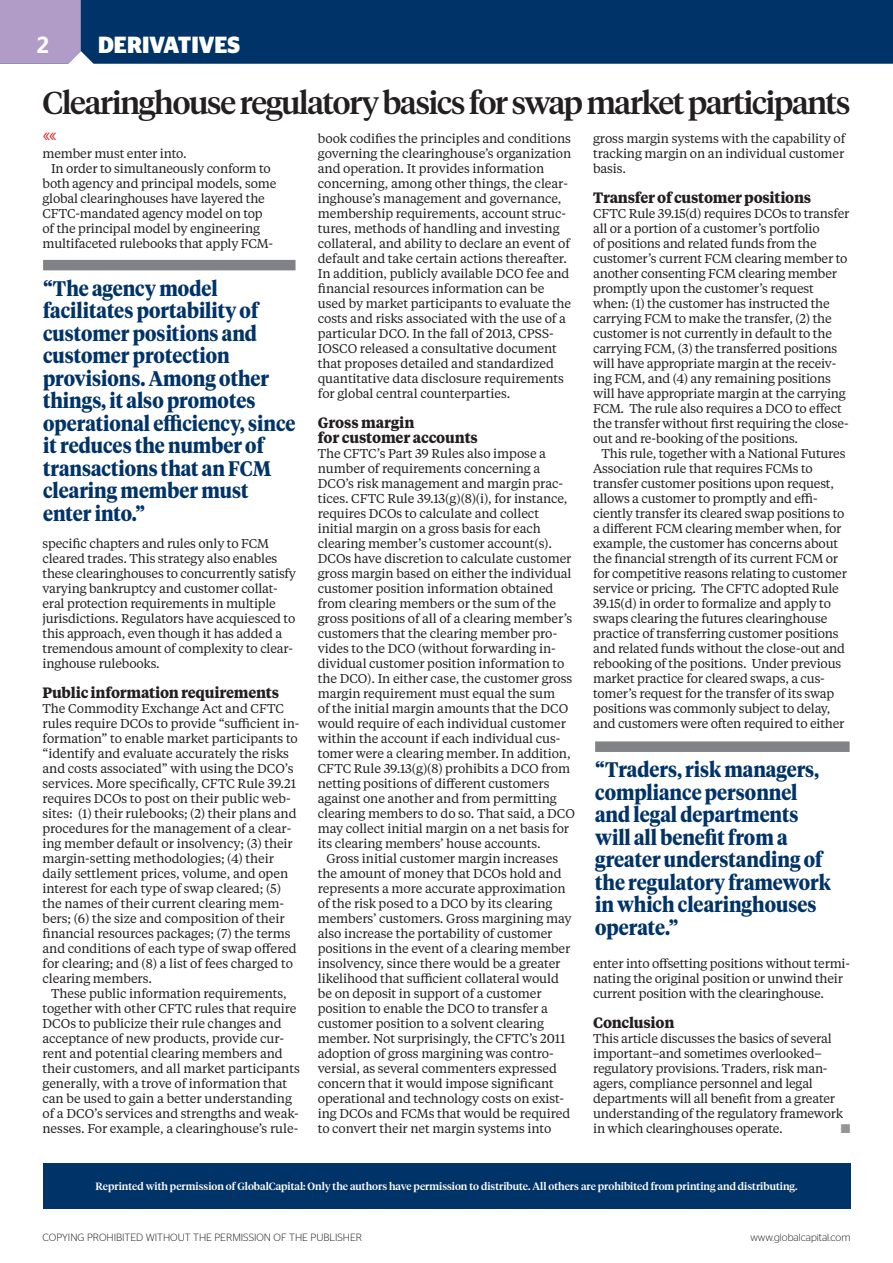
<style>
.page{position:relative;width:893px;height:1263px;background:#fff}
.page>*{position:absolute;margin:0;border:0;box-sizing:border-box;transform-origin:0 0}
.Headline_Tiempos_22{font:500 31.5px "Tiempos Headline";letter-spacing:-.035em;color:#231f20}
.t1{font:700 23.25px "Stag Sans";color:#fff;scale:.93 1}
.t2{font:500 23.25px "Stag Sans";color:#fff;scale:.93 1}
.t3{font:700 21px/22.5px "Tiempos Headline";color:#003367;scale:.9 1}
.Crosshead{font:700 15px/15px "Tiempos Text";letter-spacing:-.015em;color:#231f20;scale:.95 1}
.Body__Main__Tiempos{font:12.75px/15px "Tiempos Text";letter-spacing:-.01em;color:#231f20}
.Body__Main__Tiempos-2{font:12.75px "Zapf Dingbats ITC";color:#939598}
.Food_subheadline{font:500 10.5px "Tiempos Headline";color:#fff}
.t4{font:300 10.5px "Stag Sans";color:#231f20}
.t5{font:300 10.5px "Stag Sans";color:#231f20}
.Continued_on{font:10.5px "Stag Sans";color:#d1232a}
</style>
<div class="page">
<div style="left:81px;top:0;width:812px;height:64px;background:#003367"></div>
<div style="left:0;top:0;width:81px;height:64px;background:#b19cc7"></div>
<div style="left:43px;top:1163px;width:807px;height:45px;background:#003367"></div>
<div style="left:43px;top:260px;width:253px;height:10px;background:#808285"></div>
<div style="left:595px;top:741px;width:255px;height:11px;background:#808285"></div>
<p class="t2" style="left:37px;top:32px;width:14px">2</p>
<h2 class="t1" style="left:98px;top:31px;width:154px">DERIVATIVES</h2>
<p class="Headline_Tiempos_22" style="left:43px;top:81px;width:809px">Clearinghouse regulatory basics for swap market participants</p>
<p class="Continued_on" style="left:43px;top:130px;width:15px">&lt;&lt;&lt;&lt;</p>
<p class="Body__Main__Tiempos" style="left:43px;top:146px;width:146px">member must enter into.</p>
<p class="Body__Main__Tiempos" style="left:43px;top:161px;width:235px;text-indent:9px">In order to simultaneously conform to both agency and principal models, some global clearinghouses have layered the CFTC-mandated agency model on top of the principal model by engineering multifaceted rulebooks that apply FCM-</p>
<p class="t3" style="left:43px;top:276px;width:282px">“The agency model facilitates portability of customer positions and customer protection provisions. Among other things, it also promotes operational efficiency, since it reduces the number of transactions that an FCM clearing member must enter into.”</p>
<p class="Body__Main__Tiempos" style="left:43px;top:536px;width:255px">specific chapters and rules only to FCM cleared trades. This strategy also enables these clearinghouses to concurrently satisfy varying bankruptcy and customer collat&shy;eral protection requirements in multiple jurisdictions. Regulators have acquiesced to this approach, even though it has added a tremendous amount of complexity to clear&shy;inghouse rulebooks.</p>
<p class="Crosshead" style="left:43px;top:685px;width:250px">Public information requirements</p>
<p class="Body__Main__Tiempos" style="left:43px;top:701px;width:258px">The Commodity Exchange Act and CFTC rules require DCOs to provide “sufficient in&shy;formation” to enable market participants to “identify and evaluate accurately the risks and costs associated” with using the DCO’s services. More specifically, CFTC Rule 39.21 requires DCOs to post on their public web&shy;sites: (1) their rulebooks; (2) their plans and procedures for the management of a clear&shy;ing member default or insolvency; (3) their margin-setting methodologies; (4) their daily settlement prices, volume, and open interest for each type of swap cleared; (5) the names of their current clearing mem&shy;bers; (6) the size and composition of their financial resources packages; (7) the terms and conditions of each type of swap offered for clearing; and (8) a list of fees charged to clearing members.</p>
<p class="Body__Main__Tiempos" style="left:43px;top:986px;width:259px;text-indent:9px">These public information requirements, together with other CFTC rules that require DCOs to publicize their rule changes and acceptance of new products, provide cur&shy;rent and potential clearing members and their customers, and all market participants generally, with a trove of information that can be used to gain a better understanding of a DCO’s services and strengths and weak&shy;nesses. For example, a clearinghouse’s rule-</p>
<p class="Body__Main__Tiempos" style="left:318px;top:131px;width:255px">book codifies the principles and conditions governing the clearinghouse’s organization and operation. It provides information concerning, among other things, the clear&shy;inghouse’s management and governance, membership requirements, account struc&shy;tures, methods of handling and investing collateral, and ability to declare an event of default and take certain actions thereafter.<br>In addition, publicly available DCO fee and financial resources information can be used by market participants to evaluate the costs and risks associated with the use of a particular DCO. In the fall of 2013, CPSS-IOSCO released a consultative document that proposes detailed and standardized quantitative data disclosure requirements for global central counterparties.</p>
<p class="Crosshead" style="left:318px;top:415px;width:170px">Gross margin<br>for customer accounts</p>
<p class="Body__Main__Tiempos" style="left:318px;top:446px;width:259px">The CFTC’s Part 39 Rules also impose a number of requirements concerning a DCO’s risk management and margin prac&shy;tices. CFTC Rule 39.13(g)(8)(i), for instance, requires DCOs to calculate and collect initial margin on a gross basis for each clearing member’s customer account(s).<br>DCOs have discretion to calculate customer gross margin based on either the individual customer position information obtained from clearing members or the sum of the gross positions of all of a clearing member’s customers that the clearing member pro&shy;vides to the DCO (without forwarding in&shy;dividual customer position information to the DCO). In either case, the customer gross margin requirement must equal the sum<br>of the initial margin amounts that the DCO would require of each individual customer within the account if each individual cus&shy;tomer were a clearing member. In addition, CFTC Rule 39.13(g)(8) prohibits a DCO from netting positions of different customers against one another and from permitting clearing members to do so. That said, a DCO may collect initial margin on a net basis for its clearing members’ house accounts.</p>
<p class="Body__Main__Tiempos" style="left:318px;top:851px;width:255px;text-indent:9px">Gross initial customer margin increases the amount of money that DCOs hold and represents a more accurate approximation of the risk posed to a DCO by its clearing members’ customers. Gross margining may also increase the portability of customer positions in the event of a clearing member insolvency, since there would be a greater likelihood that sufficient collateral would be on deposit in support of a customer position to enable the DCO to transfer a customer position to a solvent clearing member. Not surprisingly, the CFTC’s 2011 adoption of gross margining was contro&shy;versial, as several commenters expressed concern that it would impose significant operational and technology costs on exist&shy;ing DCOs and FCMs that would be required to convert their net margin systems into</p>
<p class="Body__Main__Tiempos" style="left:593px;top:131px;width:254px;text-align:justify">gross margin systems with the capability of tracking margin on an individual customer basis.</p>
<p class="Crosshead" style="left:593px;top:190px;width:231px">Transfer of customer positions</p>
<p class="Body__Main__Tiempos" style="left:593px;top:206px;width:258px">CFTC Rule 39.15(d) requires DCOs to transfer all or a portion of a customer’s portfolio<br>of positions and related funds from the customer’s current FCM clearing member to another consenting FCM clearing member promptly upon the customer’s request when: (1) the customer has instructed the carrying FCM to make the transfer, (2) the customer is not currently in default to the carrying FCM, (3) the transferred positions will have appropriate margin at the receiv&shy;ing FCM, and (4) any remaining positions will have appropriate margin at the carrying FCM. The rule also requires a DCO to effect the transfer without first requiring the close&shy;out and re-booking of the positions.</p>
<p class="Body__Main__Tiempos" style="left:593px;top:446px;width:255px;text-indent:9px">This rule, together with a National Futures Association rule that requires FCMs to transfer customer positions upon request, allows a customer to promptly and effi&shy;ciently transfer its cleared swap positions to a different FCM clearing member when, for example, the customer has concerns about the financial strength of its current FCM or for competitive reasons relating to customer service or pricing. The CFTC adopted Rule 39.15(d) in order to formalize and apply to swaps clearing the futures clearinghouse practice of transferring customer positions and related funds without the close-out and rebooking of the positions. Under previous market practice for cleared swaps, a cus&shy;tomer’s request for the transfer of its swap positions was commonly subject to delay, and customers were often required to either</p>
<p class="t3" style="left:595px;top:758px;width:263px">“Traders, risk managers, compliance personnel and legal departments will all benefit from a greater understanding of the regulatory framework in which clearinghouses operate.”</p>
<p class="Body__Main__Tiempos" style="left:593px;top:956px;width:258px">enter into offsetting positions without termi&shy;nating the original position or unwind their current position with the clearinghouse.</p>
<p class="Crosshead" style="left:593px;top:1015px;width:87px">Conclusion</p>
<p class="Body__Main__Tiempos" style="left:593px;top:1031px;width:251px">This article discusses the basics of several important–and sometimes overlooked– regulatory provisions. Traders, risk man&shy;agers, compliance personnel and legal departments will all benefit from a greater understanding of the regulatory framework in which clearinghouses operate.</p>
<p class="Body__Main__Tiempos-2" style="left:841px;top:1123px;width:11px">■</p>
<p class="Food_subheadline" style="left:96px;top:1179px;width:703px">Reprinted with permission of GlobalCapital: Only the authors have permission to distribute. All others are prohibited from printing and distributing.</p>
<p class="t4" style="left:43px;top:1231px;width:321px">COPYING PROHIBITED WITHOUT THE PERMISSION OF THE PUBLISHER</p>
<p class="t5" style="left:750px;top:1231px;width:102px">www.globalcapital.com</p>
</div>
